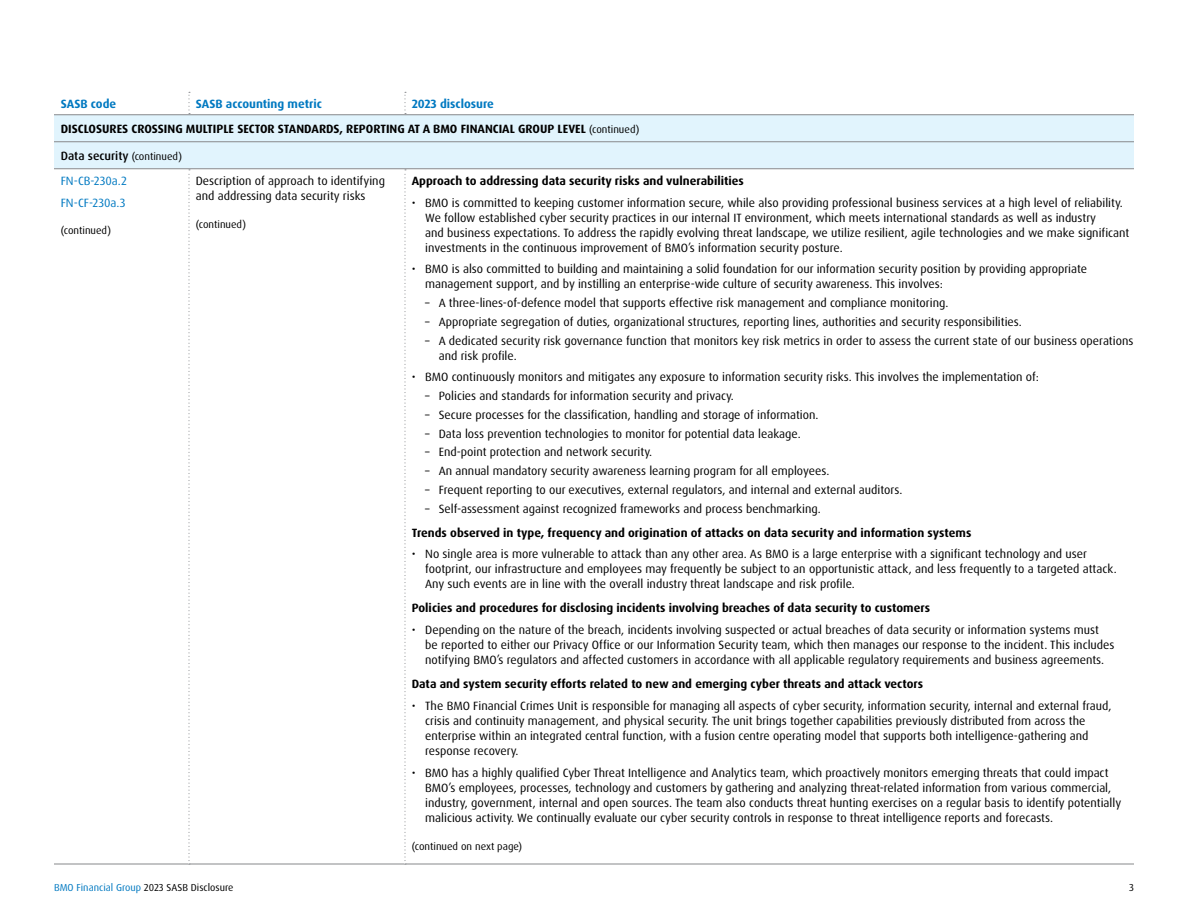
<style>
.page{position:relative;width:1188px;height:918px;background:#fff}
.page>*{position:absolute;margin:0;border:0;box-sizing:border-box;transform-origin:0 0}
.Main_Body{font:12px/15px "Dax Pro";color:#000}
.GRI_SASB_Heading_within_table_Black{font:700 12px "Dax Pro";color:#000}
.GRI_SASB_First_Level_Head__caps{font:700 12px "Dax Pro";color:#000}
.GRI_SASB_Running_Table_Header{font:700 12px "Dax Pro";color:#0079c1}
.GRI_SASB_Table_Disclosure_Code{font:12px "Dax Pro";color:#0079c1}
.GRI_SASB_Second_Level_Head__med{font:500 12px "Dax Pro";color:#000}
.GRI_SASB_Table_7pt{font:10.5px "Dax Pro";color:#000}
.t1{font:10.2px "Dax Pro";color:#000}
.s1{font-weight:400;font-size:10.5px}
.s2{color:#0079c1}
</style>
<div class="page">
<hr style="left:54px;top:863px;width:1080px;height:2px;background:#939598">
<div style="left:54px;top:115px;width:1080px;height:53px;background:#e1f4fd"></div>
<hr style="left:54px;top:114px;width:135px;height:1px;background:#939598">
<hr style="left:189px;top:114px;width:216px;height:1px;background:#939598">
<hr style="left:405px;top:114px;width:729px;height:1px;background:#939598">
<svg style="left:188px;top:92px;width:2px;height:22px"></svg>
<svg style="left:404px;top:92px;width:2px;height:22px"></svg>
<svg style="left:188px;top:169px;width:2px;height:696px"></svg>
<svg style="left:404px;top:169px;width:2px;height:696px"></svg>
<hr style="left:54px;top:141px;width:135px;height:1px;background:#939598">
<hr style="left:189px;top:141px;width:216px;height:1px;background:#939598">
<hr style="left:405px;top:141px;width:729px;height:1px;background:#939598">
<hr style="left:54px;top:168px;width:135px;height:1px;background:#939598">
<hr style="left:189px;top:168px;width:216px;height:1px;background:#939598">
<hr style="left:405px;top:168px;width:729px;height:1px;background:#939598">
<p class="GRI_SASB_Running_Table_Header" style="left:61px;top:96px;width:57px">SASB code</p>
<p class="GRI_SASB_Running_Table_Header" style="left:196px;top:96px;width:128px">SASB accounting metric</p>
<p class="GRI_SASB_Running_Table_Header" style="left:412px;top:96px;width:84px">2023 disclosure</p>
<p class="GRI_SASB_First_Level_Head__caps" style="left:61px;top:121px;width:580px">DISCLOSURES CROSSING MULTIPLE SECTOR STANDARDS, REPORTING AT A BMO FINANCIAL GROUP LEVEL <span class="s1">(continued)</span></p>
<p class="GRI_SASB_Second_Level_Head__med" style="left:61px;top:148px;width:123px">Data security <span class="s1">(continued)</span></p>
<p class="GRI_SASB_Table_Disclosure_Code" style="left:61px;top:173px;width:68px">FN-CB-230a.2</p>
<p class="GRI_SASB_Table_Disclosure_Code" style="left:61px;top:195px;width:66px">FN-CF-230a.3</p>
<p class="GRI_SASB_Table_7pt" style="left:61px;top:224px;width:52px">(continued)</p>
<p class="Main_Body" style="left:196px;top:173px;width:191px">Description of approach to identifying and addressing data security risks</p>
<p class="GRI_SASB_Table_7pt" style="left:196px;top:217px;width:52px">(continued)</p>
<p class="GRI_SASB_Heading_within_table_Black" style="left:412px;top:173px;width:334px">Approach to addressing data security risks and vulnerabilities</p>
<p class="Main_Body" style="left:425px;top:195px;width:706px;text-indent:-14px">• BMO is committed to keeping customer information secure, while also providing professional business services at a high level of reliability.<br>We follow established cyber security practices in our internal IT environment, which meets international standards as well as industry<br>and business expectations. To address the rapidly evolving threat landscape, we utilize resilient, agile technologies and we make significant investments in the continuous improvement of BMO’s information security posture.</p>
<p class="Main_Body" style="left:425px;top:262px;width:663px;text-indent:-14px">• BMO is also committed to building and maintaining a solid foundation for our information security position by providing appropriate management support, and by instilling an enterprise-wide culture of security awareness. This involves:</p>
<p class="Main_Body" style="left:425px;top:296px;width:525px">– A three-lines-of-defence model that supports effective risk management and compliance monitoring.</p>
<p class="Main_Body" style="left:425px;top:314px;width:598px">– Appropriate segregation of duties, organizational structures, reporting lines, authorities and security responsibilities.</p>
<p class="Main_Body" style="left:439px;top:333px;width:696px;text-indent:-14px">– A dedicated security risk governance function that monitors key risk metrics in order to assess the current state of our business operations and risk profile.</p>
<p class="Main_Body" style="left:412px;top:370px;width:629px">• BMO continuously monitors and mitigates any exposure to information security risks. This involves the implementation of:</p>
<p class="Main_Body" style="left:425px;top:389px;width:310px">– Policies and standards for information security and privacy.</p>
<p class="Main_Body" style="left:425px;top:407px;width:395px">– Secure processes for the classification, handling and storage of information.</p>
<p class="Main_Body" style="left:425px;top:426px;width:377px">– Data loss prevention technologies to monitor for potential data leakage.</p>
<p class="Main_Body" style="left:425px;top:445px;width:228px">– End-point protection and network security.</p>
<p class="Main_Body" style="left:425px;top:464px;width:406px">– An annual mandatory security awareness learning program for all employees.</p>
<p class="Main_Body" style="left:425px;top:482px;width:479px">– Frequent reporting to our executives, external regulators, and internal and external auditors.</p>
<p class="Main_Body" style="left:425px;top:501px;width:397px">– Self-assessment against recognized frameworks and process benchmarking.</p>
<p class="GRI_SASB_Heading_within_table_Black" style="left:412px;top:525px;width:561px">Trends observed in type, frequency and origination of attacks on data security and information systems</p>
<p class="Main_Body" style="left:425px;top:547px;width:693px;text-indent:-14px">• No single area is more vulnerable to attack than any other area. As BMO is a large enterprise with a significant technology and user footprint, our infrastructure and employees may frequently be subject to an opportunistic attack, and less frequently to a targeted attack.<br>Any such events are in line with the overall industry threat landscape and risk profile.</p>
<p class="GRI_SASB_Heading_within_table_Black" style="left:412px;top:600px;width:520px">Policies and procedures for disclosing incidents involving breaches of data security to customers</p>
<p class="Main_Body" style="left:425px;top:623px;width:691px;text-indent:-14px">• Depending on the nature of the breach, incidents involving suspected or actual breaches of data security or information systems must be reported to either our Privacy Office or our Information Security team, which then manages our response to the incident. This includes notifying BMO’s regulators and affected customers in accordance with all applicable regulatory requirements and business agreements.</p>
<p class="GRI_SASB_Heading_within_table_Black" style="left:412px;top:676px;width:513px">Data and system security efforts related to new and emerging cyber threats and attack vectors</p>
<p class="Main_Body" style="left:425px;top:698px;width:688px;text-indent:-14px">• The BMO Financial Crimes Unit is responsible for managing all aspects of cyber security, information security, internal and external fraud, crisis and continuity management, and physical security. The unit brings together capabilities previously distributed from across the enterprise within an integrated central function, with a fusion centre operating model that supports both intelligence-gathering and response recovery.</p>
<p class="Main_Body" style="left:425px;top:765px;width:698px;text-indent:-14px">• BMO has a highly qualified Cyber Threat Intelligence and Analytics team, which proactively monitors emerging threats that could impact BMO’s employees, processes, technology and customers by gathering and analyzing threat-related information from various commercial, industry, government, internal and open sources. The team also conducts threat hunting exercises on a regular basis to identify potentially malicious activity. We continually evaluate our cyber security controls in response to threat intelligence reports and forecasts.</p>
<p class="GRI_SASB_Table_7pt" style="left:412px;top:840px;width:112px">(continued on next page)</p>
<p class="t1" style="left:54px;top:881px;width:181px"><span class="s2">BMO Financial Group</span> 2023 SASB Disclosure</p>
<p class="t1" style="left:1129px;top:881px;width:6px">3</p>
</div>
